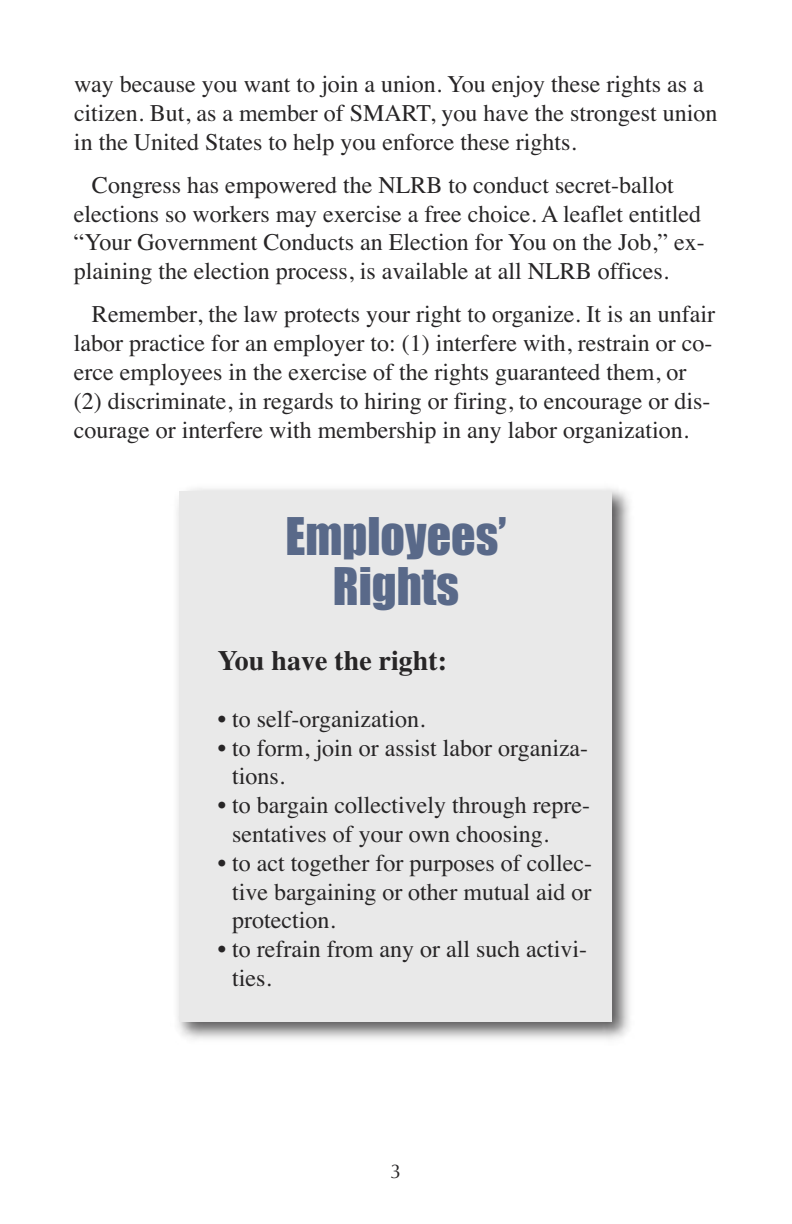
<style>
.page{position:relative;width:792px;height:1224px;background:#fff}
.page>*{position:absolute;margin:0;border:0;box-sizing:border-box;transform-origin:0 0}
.t1{font:48px/50px "Impact";color:#596989;text-align:center}
.t2{font:700 28px "Times";color:#272526}
.t3{font:24px/28.8px "Times";color:#272526}
.t4{font:20px "Optima";color:#272526}
</style>
<div class="page">
<img style="left:177px;top:488px;width:453px;height:552px">
<div style="left:180px;top:491px;width:432px;height:531px;background:#e9e9e9"></div>
<p class="t3" style="left:74px;top:69px;width:645px">way because you want to join a union. You enjoy these rights as a citizen. But, as a member of SMART, you have the strongest union in the United States to help you enforce these rights.</p>
<p class="t3" style="left:74px;top:170px;width:632px;text-indent:18px">Congress has empowered the NLRB to conduct secret-ballot elections so workers may exercise a free choice. A leaflet entitled “Your Government Conducts an Election for You on the Job,” ex&shy;plaining the election process, is available at all NLRB offices.</p>
<p class="t3" style="left:74px;top:300px;width:643px;text-indent:18px">Remember, the law protects your right to organize. It is an unfair labor practice for an employer to: (1) interfere with, restrain or co&shy;erce employees in the exercise of the rights guaranteed them, or (2) discriminate, in regards to hiring or firing, to encourage or dis&shy;courage or interfere with membership in any labor organization.</p>
<h1 class="t1" style="left:286px;top:513px;width:222px">Employees’<br>Rights</h1>
<p class="t2" style="left:218px;top:644px;width:231px">You have the right:</p>
<p class="t3" style="left:218px;top:704px;width:209px">• to self-organization.</p>
<p class="t3" style="left:232px;top:733px;width:358px;text-indent:-14px">• to form, join or assist labor organiza&shy;tions.</p>
<p class="t3" style="left:232px;top:791px;width:360px;text-indent:-14px">• to bargain collectively through repre&shy;sentatives of your own choosing.</p>
<p class="t3" style="left:232px;top:848px;width:361px;text-align:justify;text-indent:-14px">• to act together for purposes of collec&shy;tive bargaining or other mutual aid or protection.</p>
<p class="t3" style="left:232px;top:935px;width:357px;text-indent:-14px">• to refrain from any or all such activi&shy;ties.</p>
<p class="t4" style="left:390px;top:1159px;width:13px">3</p>
</div>
